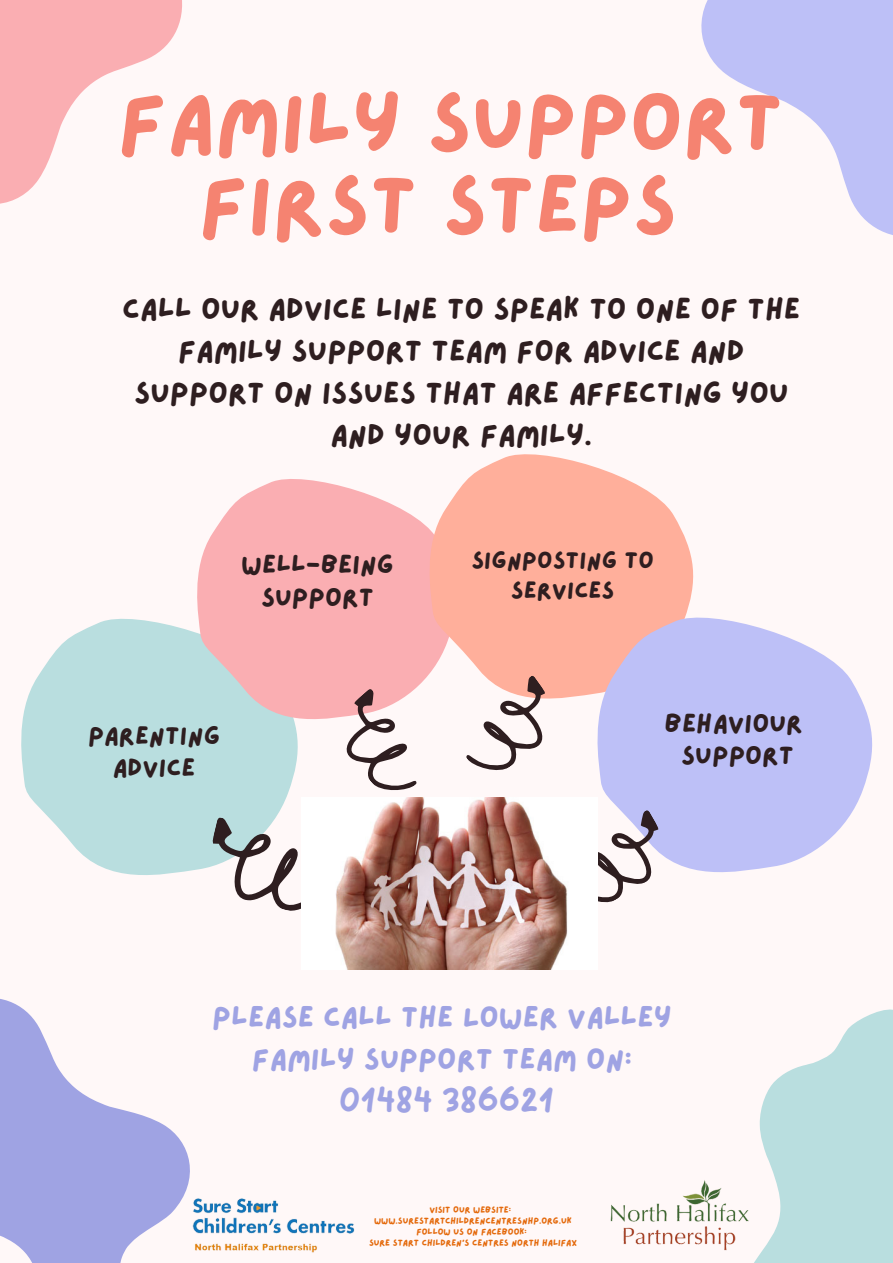
<style>
.page{position:relative;width:893px;height:1263px;background:#fff8f8}
.page>*{position:absolute;margin:0;border:0;box-sizing:border-box;transform-origin:0 0}
.t1{font:82.8px/82.7px "Lazydog";color:#f58371;text-align:center}
.t2{font:30.38px/42.2px "Lazydog";color:#2e1e20;text-align:center}
.t3{font:30px/41.6px "Lazydog";color:#9fa3e3;text-align:center}
.t4{font:26.25px/32.6px "Lazydog";color:#2e1e20;text-align:center}
.t5{font:25.5px/32.1px "Lazydog";color:#2e1e20;text-align:center}
.t6{font:24px/29.8px "Lazydog";color:#2e1e20;text-align:center}
.t7{font:9px "Lazydog";color:#e4690b}
</style>
<div class="page">
<svg style="left:21px;top:618px;width:277px;height:257px;fill:#b9dedf"></svg>
<svg style="left:190px;top:479px;width:232px;height:250px;background:#f4babd"></svg>
<svg style="left:422px;top:454px;width:272px;height:243px;fill:#ffaf9b"></svg>
<svg style="left:589px;top:606px;width:284px;height:267px;fill:#bdc0f7"></svg>
<svg style="left:200px;top:817px;width:101px;height:94px"></svg>
<svg style="left:324px;top:688px;width:114px;height:102px"></svg>
<svg style="left:449px;top:675px;width:120px;height:95px"></svg>
<svg style="left:597px;top:809px;width:82px;height:94px"></svg>
<svg style="left:0;top:999px;width:190px;height:264px;fill:#9fa3e3"></svg>
<svg style="left:0;top:0;width:182px;height:204px;fill:#faaeb2"></svg>
<svg style="left:754px;top:1009px;width:139px;height:254px;fill:#b9dedf"></svg>
<svg style="left:701px;top:0;width:192px;height:235px;fill:#bdc0f7"></svg>
<img style="left:182px;top:1186px;width:173px;height:72px">
<img style="left:335px;top:797px;width:262px;height:172px">
<img style="left:610px;top:1180px;width:139px;height:71px">
<p class="t1" style="left:118px;top:85px;width:667px">FAMILY SUPPORT<br>FIRST STEPS</p>
<p class="t2" style="left:122px;top:289px;width:679px">CALL OUR ADVICE LINE TO SPEAK TO ONE OF THE<br>FAMILY SUPPORT TEAM FOR ADVICE AND<br>SUPPORT ON ISSUES THAT ARE AFFECTING YOU<br>AND YOUR FAMILY.</p>
<h3 class="t4" style="left:241px;top:549px;width:154px">WELL-BEING<br>SUPPORT</h3>
<p class="t5" style="left:88px;top:720px;width:133px">PARENTING<br>ADVICE</p>
<p class="t6" style="left:471px;top:546px;width:184px">SIGNPOSTING TO<br>SERVICES</p>
<h3 class="t4" style="left:664px;top:708px;width:140px">BEHAVIOUR<br>SUPPORT</h3>
<p class="t3" style="left:212px;top:998px;width:461px">PLEASE CALL THE LOWER VALLEY<br>FAMILY SUPPORT TEAM ON:<br>01484 386621</p>
<h3 class="t7" style="left:429px;top:1205px;width:83px">VISIT OUR WEBSITE:</h3>
<p class="t7" style="left:374px;top:1216px;width:199px">WWW.SURESTARTCHILDRENCENTRESNHP.ORG.UK</p>
<h3 class="t7" style="left:416px;top:1227px;width:112px">FOLLOW US ON FACEBOOK:</h3>
<p class="t7" style="left:369px;top:1239px;width:209px">SURE START CHILDREN’S CENTRES NORTH HALIFAX</p>
</div>
